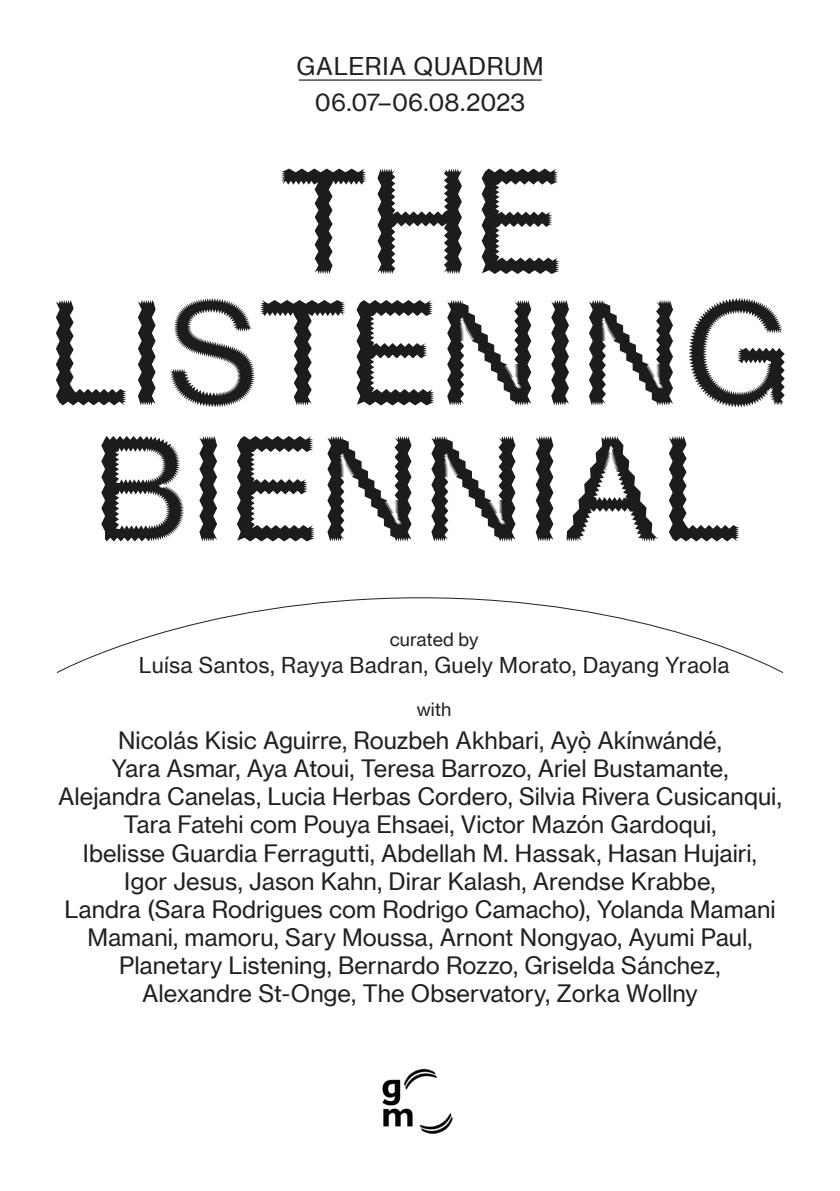
<style>
.page{position:relative;width:840px;height:1191px;background:#fff}
.page>*{position:absolute;margin:0;border:0;box-sizing:border-box;transform-origin:0 0}
.t1{font:24px "N Haas Grotesk TX Pro 55 Rg";color:#231f20}
.t2{font:24px "N Haas Grotesk TX Pro 55 Rg";letter-spacing:.02em;color:#231f20}
.t3{font:23.4px/28.2px "N Haas Grotesk TX Pro 55 Rg";color:#231f20;text-align:center}
.t4{font:21.4px "N Haas Grotesk TX Pro 55 Rg";letter-spacing:.01em;color:#231f20}
.t5{font:18px "N Haas Grotesk TX Pro 55 Rg";color:#231f20}
.t6{font:4px "Helvetica Neue";color:#d1232a}
.s1{font-family:"Helvetica Neue"}
</style>
<div class="page">
<img style="left:382px;top:1068px;width:71px;height:66px">
<hr style="left:298px;top:79px;width:243px;height:2px;background:#231f20">
<svg style="left:56px;top:597px;width:727px;height:76px"></svg>
<svg style="left:281px;top:169px;width:85px;height:105px"></svg>
<svg style="left:377px;top:169px;width:84px;height:105px"></svg>
<svg style="left:481px;top:169px;width:78px;height:105px"></svg>
<svg style="left:101px;top:436px;width:556px;height:105px"></svg>
<svg style="left:237px;top:436px;width:77px;height:105px"></svg>
<svg style="left:199px;top:436px;width:18px;height:105px"></svg>
<svg style="left:535px;top:436px;width:18px;height:105px"></svg>
<svg style="left:669px;top:436px;width:69px;height:105px"></svg>
<svg style="left:327px;top:436px;width:84px;height:105px"></svg>
<svg style="left:689px;top:298px;width:95px;height:109px"></svg>
<svg style="left:138px;top:300px;width:17px;height:105px;background:#4a4a4a"></svg>
<svg style="left:56px;top:300px;width:70px;height:105px"></svg>
<svg style="left:170px;top:298px;width:175px;height:109px"></svg>
<svg style="left:551px;top:300px;width:17px;height:105px;background:#4b4b4b"></svg>
<svg style="left:447px;top:300px;width:84px;height:105px"></svg>
<svg style="left:589px;top:300px;width:83px;height:105px"></svg>
<svg style="left:356px;top:300px;width:78px;height:105px"></svg>
<p class="t2" style="left:296px;top:52px;width:248px">GALERIA QUADRUM</p>
<p class="t1" style="left:315px;top:88px;width:212px">06.07–06.08.2023</p>
<p class="t5" style="left:389px;top:628px;width:90px">curated by</p>
<p class="t4" style="left:139px;top:652px;width:592px">Luísa Santos, Rayya Badran, Guely Morato, Dayang Yraola</p>
<p class="t5" style="left:416px;top:699px;width:36px">with</p>
<p class="t3" style="left:577px;top:726px;width:14px">`</p>
<p class="t3" style="left:118px;top:726px;width:605px">Nicolás Kisic Aguirre, Rouzbeh Akhbari, Ay<span class="s1">ọ</span> Akínwándé,</p>
<p class="t3" style="left:111px;top:754px;width:618px">Yara Asmar, Aya Atoui, Teresa Barrozo, Ariel Bustamante,</p>
<p class="t3" style="left:58px;top:782px;width:724px">Alejandra Canelas, Lucia Herbas Cordero, Silvia Rivera Cusicanqui,</p>
<p class="t3" style="left:123px;top:810px;width:594px">Tara Fatehi com Pouya Ehsaei, Victor Mazón Gardoqui,</p>
<p class="t3" style="left:83px;top:839px;width:675px">Ibelisse Guardia Ferragutti, Abdellah M. Hassak, Hasan Hujairi,</p>
<p class="t3" style="left:124px;top:867px;width:592px">Igor Jesus, Jason Kahn, Dirar Kalash, Arendse Krabbe,</p>
<p class="t3" style="left:64px;top:895px;width:712px">Landra (Sara Rodrigues com Rodrigo Camacho), Yolanda Mamani<br>Mamani, mamoru, Sary Moussa, Arnont Nongyao, Ayumi Paul,</p>
<p class="t3" style="left:119px;top:951px;width:602px">Planetary Listening, Bernardo Rozzo, Griselda Sánchez,</p>
<p class="t3" style="left:142px;top:979px;width:556px">Alexandre St-Onge, The Observatory, Zorka Wollny</p>
<p class="t6" style="left:393px;top:742px;width:3px">̀</p>
</div>
